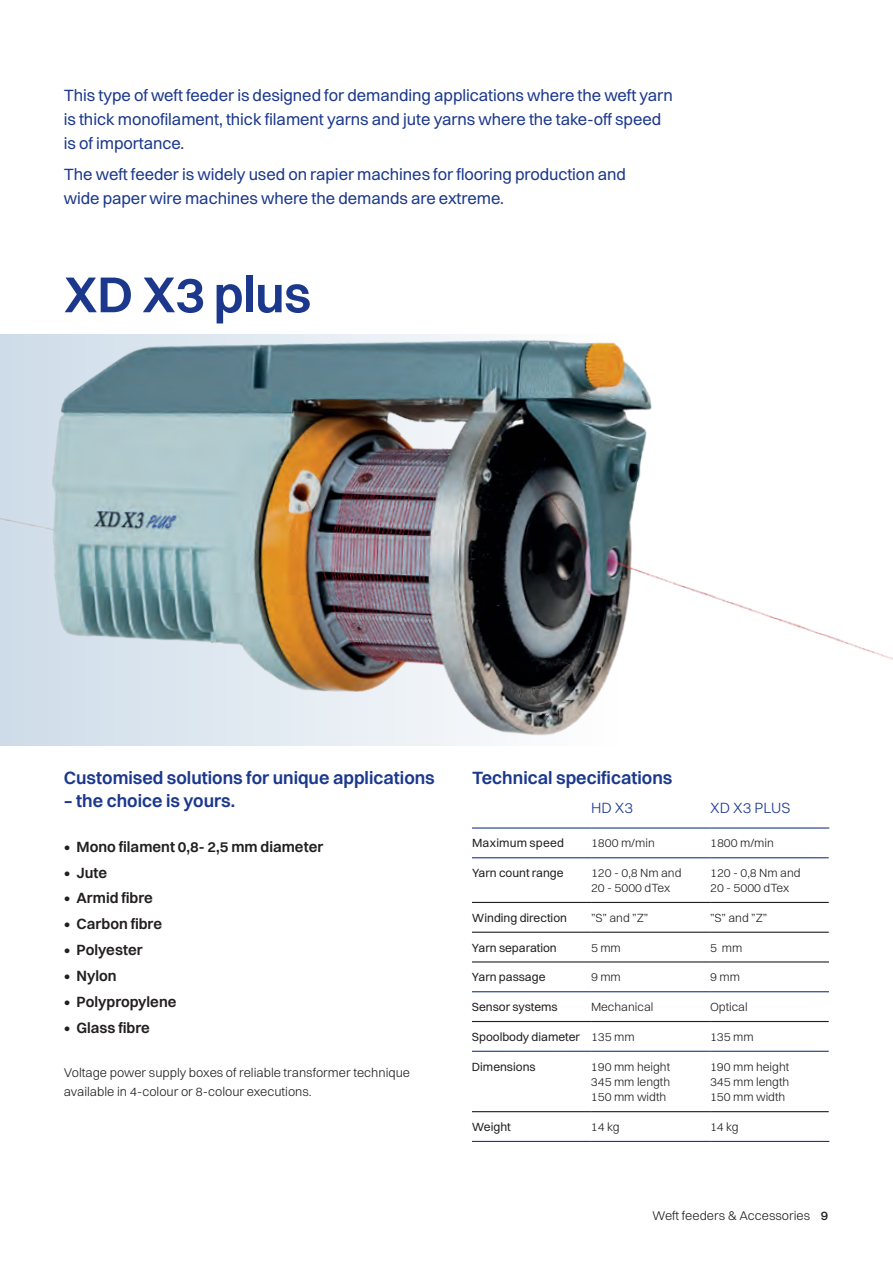
<style>
.page{position:relative;width:893px;height:1263px;background:#fff}
.page>*{position:absolute;margin:0;border:0;box-sizing:border-box;transform-origin:0 0}
.t1{font:600 51px "Switzer";letter-spacing:-.01em;color:#1b388c}
.t2{font:600 18px "Switzer";color:#1b388c}
.t3{font:16.5px/24px "Switzer";letter-spacing:-.005em;color:#1b388c}
.t4{font:600 15px "Switzer";color:#231f20}
.t5{font:300 15px "Switzer";color:#1b388c}
.t6{font:300 12.75px/19.5px "Switzer";color:#231f20}
.t7{font:300 12px/15px "Switzer";letter-spacing:-.005em;color:#231f20}
.t8{font:12px "Switzer";letter-spacing:-.005em;color:#231f20}
.t9{font:12px "Switzer";letter-spacing:.015em;color:#231f20}
.s1{font-weight:300}
.s2{font-weight:500}
</style>
<div class="page">
<img style="left:0;top:334px;width:893px;height:412px">
<hr style="left:710px;top:827px;width:119px;height:1px;background:#1b388c">
<hr style="left:710px;top:857px;width:119px;height:1px;background:#1b388c">
<hr style="left:710px;top:1051px;width:119px;height:1px;background:#1b388c">
<hr style="left:710px;top:1141px;width:119px;height:1px;background:#1b388c">
<hr style="left:710px;top:902px;width:119px;height:1px;background:#231f20">
<hr style="left:710px;top:932px;width:119px;height:1px;background:#231f20">
<hr style="left:710px;top:1021px;width:119px;height:1px;background:#231f20">
<hr style="left:710px;top:1111px;width:119px;height:1px;background:#231f20">
<hr style="left:472px;top:827px;width:119px;height:1px;background:#1b388c">
<hr style="left:591px;top:827px;width:119px;height:1px;background:#1b388c">
<hr style="left:472px;top:857px;width:119px;height:1px;background:#1b388c">
<hr style="left:591px;top:857px;width:119px;height:1px;background:#1b388c">
<hr style="left:472px;top:991px;width:119px;height:1px;background:#1b388c">
<hr style="left:591px;top:991px;width:119px;height:1px;background:#1b388c">
<hr style="left:710px;top:991px;width:119px;height:1px;background:#1b388c">
<hr style="left:472px;top:1051px;width:119px;height:1px;background:#1b388c">
<hr style="left:591px;top:1051px;width:119px;height:1px;background:#1b388c">
<hr style="left:472px;top:1141px;width:119px;height:1px;background:#1b388c">
<hr style="left:591px;top:1141px;width:119px;height:1px;background:#1b388c">
<hr style="left:472px;top:902px;width:119px;height:1px;background:#231f20">
<hr style="left:591px;top:902px;width:119px;height:1px;background:#231f20">
<hr style="left:472px;top:932px;width:119px;height:1px;background:#231f20">
<hr style="left:591px;top:932px;width:119px;height:1px;background:#231f20">
<hr style="left:472px;top:961px;width:119px;height:1px;background:#231f20">
<hr style="left:591px;top:961px;width:119px;height:1px;background:#231f20">
<hr style="left:710px;top:961px;width:119px;height:1px;background:#231f20">
<hr style="left:472px;top:1021px;width:119px;height:1px;background:#231f20">
<hr style="left:591px;top:1021px;width:119px;height:1px;background:#231f20">
<hr style="left:472px;top:1111px;width:119px;height:1px;background:#231f20">
<hr style="left:591px;top:1111px;width:119px;height:1px;background:#231f20">
<p class="t3" style="left:64px;top:83px;width:610px">This type of weft feeder is designed for demanding applications where the weft yarn is thick monofilament, thick filament yarns and jute yarns where the take-off speed is of importance.</p>
<p class="t3" style="left:64px;top:162px;width:564px">The weft feeder is widely used on rapier machines for flooring production and wide paper wire machines where the demands are extreme.</p>
<h1 class="t1" style="left:64px;top:263px;width:249px">XD X3 plus</h1>
<p class="t2" style="left:64px;top:767px;width:373px">Customised solutions for unique applications</p>
<p class="t2" style="left:64px;top:789px;width:173px">– the choice is yours.</p>
<p class="t4" style="left:64px;top:837px;width:261px">• Mono filament 0,8- 2,5 mm diameter</p>
<p class="t4" style="left:64px;top:863px;width:45px">• Jute</p>
<p class="t4" style="left:64px;top:889px;width:91px">• Armid fibre</p>
<p class="t4" style="left:64px;top:915px;width:100px">• Carbon fibre</p>
<p class="t4" style="left:64px;top:941px;width:80px">• Polyester</p>
<p class="t4" style="left:64px;top:967px;width:54px">• Nylon</p>
<p class="t4" style="left:64px;top:992px;width:114px">• Polypropylene</p>
<p class="t4" style="left:64px;top:1018px;width:88px">• Glass fibre</p>
<p class="t6" style="left:64px;top:1062px;width:348px">Voltage power supply boxes of reliable transformer technique available in 4-colour or 8-colour executions.</p>
<p class="t2" style="left:472px;top:767px;width:202px">Technical specifications</p>
<p class="t5" style="left:591px;top:799px;width:44px">HD X3</p>
<p class="t5" style="left:710px;top:799px;width:82px">XD X3 PLUS</p>
<p class="t9" style="left:472px;top:836px;width:94px">Maximum speed</p>
<p class="t7" style="left:591px;top:836px;width:65px">1800 m/min</p>
<p class="t7" style="left:710px;top:836px;width:65px">1800 m/min</p>
<p class="t8" style="left:472px;top:866px;width:93px">Yarn count range</p>
<p class="t7" style="left:591px;top:865px;width:92px">120 - 0,8 Nm and<br>20 - 5000 dTex</p>
<p class="t7" style="left:710px;top:865px;width:92px">120 - 0,8 Nm and<br>20 - 5000 dTex</p>
<p class="t8" style="left:472px;top:910px;width:97px">Winding direction</p>
<p class="t7" style="left:591px;top:910px;width:59px">”S” and ”Z”</p>
<p class="t7" style="left:710px;top:910px;width:59px">”S” and ”Z”</p>
<p class="t8" style="left:472px;top:940px;width:86px">Yarn separation</p>
<p class="t7" style="left:591px;top:940px;width:31px">5 mm</p>
<p class="t7" style="left:710px;top:940px;width:34px">5 mm</p>
<p class="t8" style="left:472px;top:970px;width:75px">Yarn passage</p>
<p class="t7" style="left:591px;top:969px;width:31px">9 mm</p>
<p class="t7" style="left:710px;top:969px;width:31px">9 mm</p>
<p class="t8" style="left:472px;top:1000px;width:87px">Sensor systems</p>
<p class="t7" style="left:591px;top:999px;width:64px">Mechanical</p>
<p class="t7" style="left:710px;top:999px;width:39px">Optical</p>
<p class="t8" style="left:472px;top:1029px;width:164px">Spoolbody diameter <span class="s1">135 mm</span></p>
<p class="t7" style="left:710px;top:1029px;width:45px">135 mm</p>
<p class="t8" style="left:472px;top:1059px;width:65px">Dimensions</p>
<p class="t7" style="left:591px;top:1059px;width:81px;text-align:justify">190 mm height 345 mm length 150 mm width</p>
<p class="t7" style="left:710px;top:1059px;width:81px;text-align:justify">190 mm height 345 mm length 150 mm width</p>
<p class="t8" style="left:472px;top:1119px;width:40px">Weight</p>
<p class="t7" style="left:591px;top:1119px;width:30px">14 kg</p>
<p class="t7" style="left:710px;top:1119px;width:30px">14 kg</p>
<p class="t6" style="left:652px;top:1206px;width:178px">Weft feeders &amp; Accessories <span class="s2">9</span></p>
</div>
